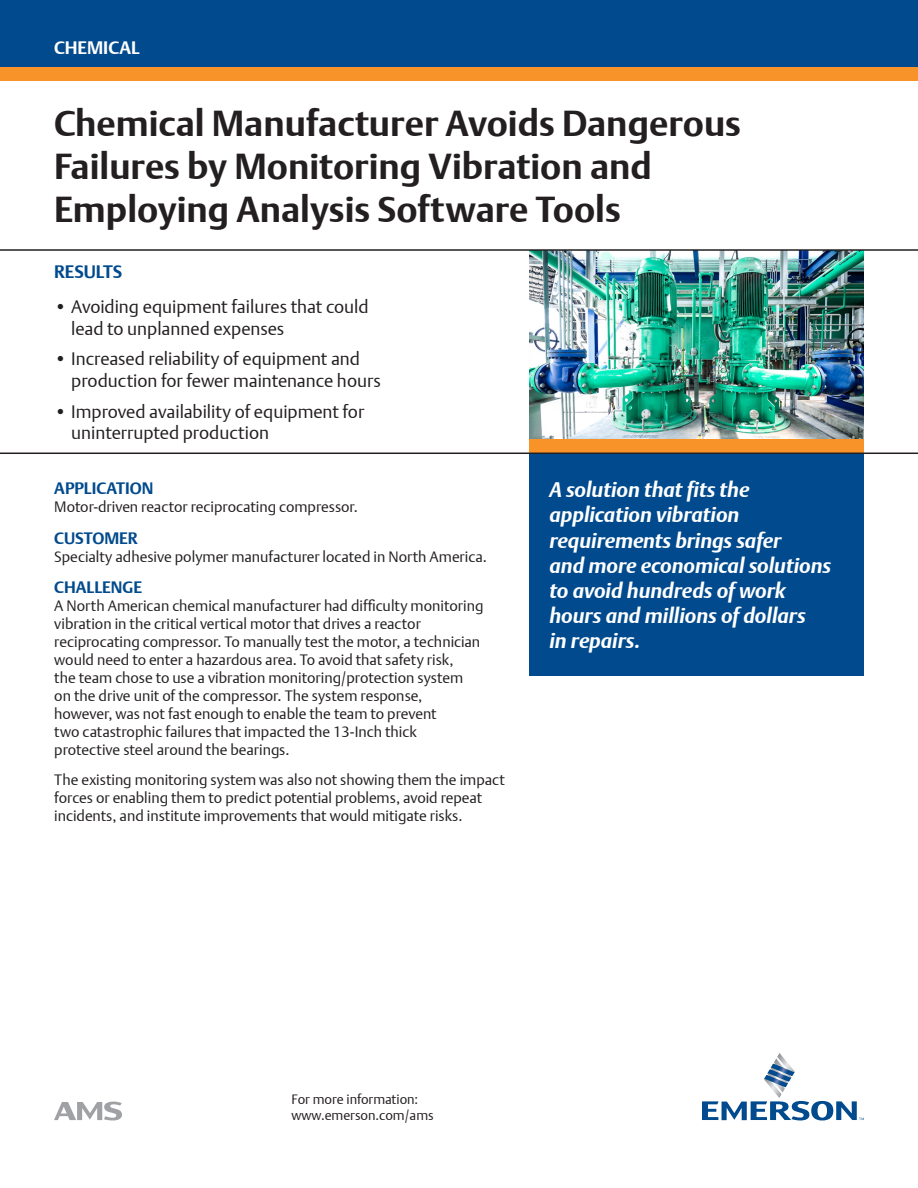
<style>
.page{position:relative;width:918px;height:1188px;background:#fff}
.page>*{position:absolute;margin:0;border:0;box-sizing:border-box;transform-origin:0 0}
.t1{font:700 36px/43.2px "DTL Argo T";color:#231f20}
.Blue_Quote{font:italic 700 21px/25.2px "DTL Argo T";color:#fff}
.t2{font:18px/21.6px "DTL Argo T Light";color:#231f20}
.t3{font:700 18px "DTL Argo T";color:#fff}
.t4{font:700 18px "DTL Argo T";color:#004a8d}
.Blue_Header_Text{font:700 16.5px "DTL Argo T";color:#004a8d}
.Body_Text{font:15px/18px "DTL Argo T Light";color:#231f20}
.t5{font:13.5px/16.2px "DTL Argo T Light";color:#231f20}
</style>
<div class="page">
<div style="left:0;top:0;width:918px;height:68px;background:#004a8d"></div>
<div style="left:0;top:68px;width:918px;height:13px;background:#f79328"></div>
<svg style="left:702px;top:1053px;width:162px;height:67px"></svg>
<svg style="left:54px;top:1102px;width:68px;height:18px"></svg>
<img style="left:529px;top:251px;width:335px;height:188px">
<hr style="left:0;top:249px;width:918px;height:2px;background:#231f20">
<div style="left:529px;top:439px;width:335px;height:14px;background:#f79328"></div>
<hr style="left:0;top:453px;width:918px;height:1px;background:#231f20">
<div style="left:529px;top:454px;width:335px;height:221px;background:#004a8d"></div>
<p class="t3" style="left:54px;top:37px;width:87px">CHEMICAL</p>
<p class="t1" style="left:54px;top:101px;width:689px">Chemical Manufacturer Avoids Dangerous<br>Failures by Monitoring Vibration and<br>Employing Analysis Software Tools</p>
<p class="t4" style="left:54px;top:261px;width:70px">RESULTS</p>
<p class="t2" style="left:71px;top:296px;width:299px;text-indent:-17px">• Avoiding equipment failures that could lead to unplanned expenses</p>
<p class="t2" style="left:71px;top:348px;width:311px;text-indent:-17px">• Increased reliability of equipment and production for fewer maintenance hours</p>
<p class="t2" style="left:71px;top:400px;width:295px;text-indent:-17px">• Improved availability of equipment for uninterrupted production</p>
<p class="Blue_Header_Text" style="left:54px;top:478px;width:101px">APPLICATION</p>
<p class="Body_Text" style="left:54px;top:497px;width:305px">Motor-driven reactor reciprocating compressor.</p>
<p class="Blue_Header_Text" style="left:54px;top:528px;width:85px">CUSTOMER</p>
<p class="Body_Text" style="left:54px;top:547px;width:434px">Specialty adhesive polymer manufacturer located in North America.</p>
<p class="Blue_Header_Text" style="left:54px;top:578px;width:89px">CHALLENGE</p>
<p class="Body_Text" style="left:54px;top:597px;width:431px">A North American chemical manufacturer had difficulty monitoring vibration in the critical vertical motor that drives a reactor reciprocating compressor. To manually test the motor, a technician would need to enter a hazardous area. To avoid that safety risk,<br>the team chose to use a vibration monitoring/protection system on the drive unit of the compressor. The system response, however, was not fast enough to enable the team to prevent<br>two catastrophic failures that impacted the 13-Inch thick protective steel around the bearings.</p>
<p class="Body_Text" style="left:54px;top:771px;width:452px">The existing monitoring system was also not showing them the impact forces or enabling them to predict potential problems, avoid repeat incidents, and institute improvements that would mitigate risks.</p>
<p class="Blue_Quote" style="left:549px;top:477px;width:283px">A solution that fits the application vibration requirements brings safer<br>and more economical solutions to avoid hundreds of work hours and millions of dollars<br>in repairs.</p>
<p class="t5" style="left:292px;top:1091px;width:144px">For more information: www.emerson.com/ams</p>
</div>
